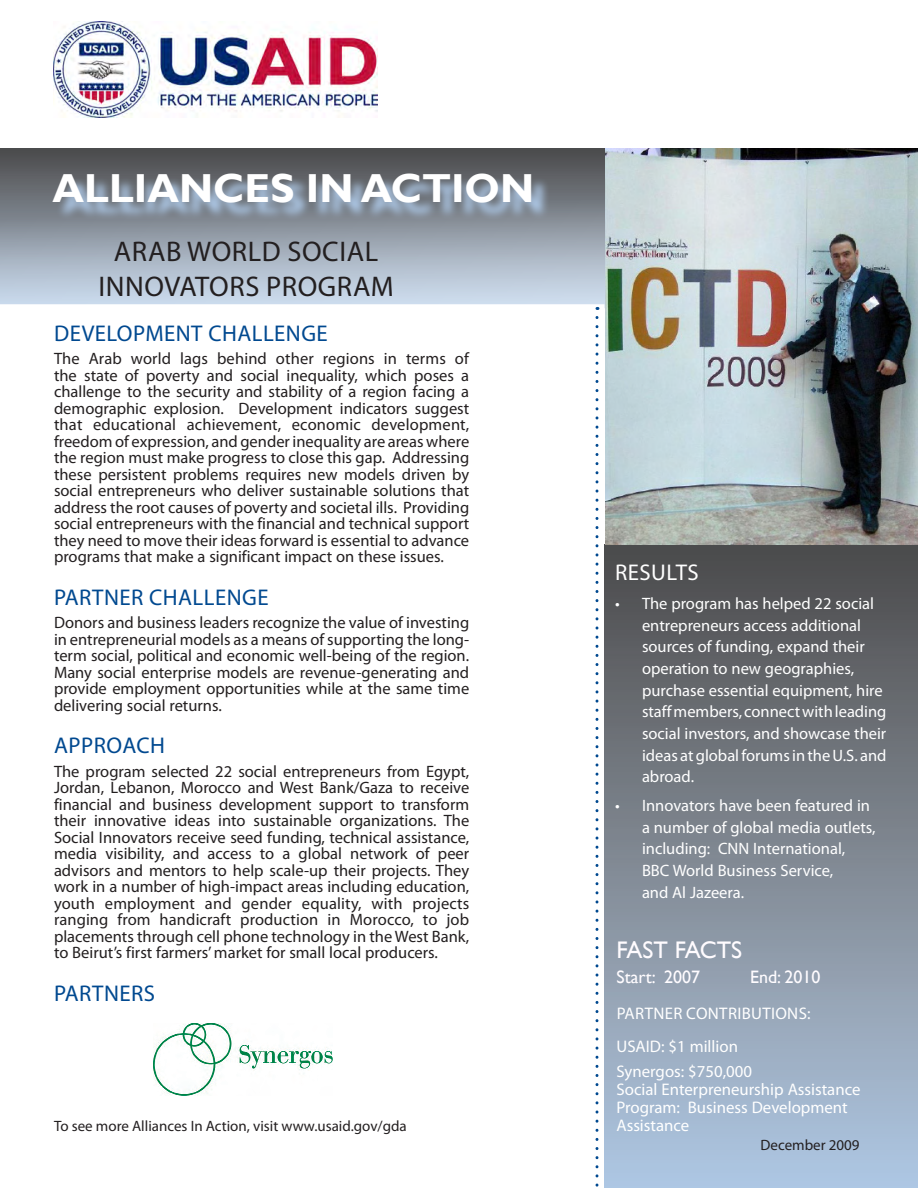
<style>
.page{position:relative;width:918px;height:1188px;background:#fff}
.page>*{position:absolute;margin:0;border:0;box-sizing:border-box;transform-origin:0 0}
.t1{font:700 40.5px "Gill Sans";color:#fff}
.t2{font:28.5px "Myriad Pro";letter-spacing:.02em;color:#231f20}
.t3{font:24px "Gill Sans";color:#fffcff}
.t4{font:22.8px "Myriad Pro";letter-spacing:.02em;color:#014990}
.t5{font:22.8px "Myriad Pro";letter-spacing:.02em;color:#fff}
.t6{font:18px "Gill Sans";color:#fffcff}
.t7{font:16.8px/18px "Myriad Pro";color:#fff}
.t8{font:16.8px "Myriad Pro";letter-spacing:.02em;color:#fff}
.t9{font:16.5px/16.5px "Myriad Pro";color:#231f20;text-align:justify}
.t10{font:16.5px/21.8px "Myriad Pro";color:#fff}
.t11{font:15px "Myriad Pro";color:#231f20}
</style>
<div class="page">
<div style="left:604px;top:544px;width:314px;height:644px;background:linear-gradient(to bottom,#4d4b4a,#b2c9e3)"></div>
<svg style="left:0;top:148px;width:606px;height:160px;background:#9199a4"></svg>
<img style="left:53px;top:21px;width:325px;height:97px">
<svg style="left:55px;top:177px;width:551px;height:84px;background:#8c96a2"></svg>
<div style="left:0;top:304px;width:604px;height:6px;background:#fff"></div>
<svg style="left:596px;top:317px;width:2px;height:870px"></svg>
<img style="left:606px;top:148px;width:312px;height:396px">
<img style="left:153px;top:1024px;width:180px;height:72px">
<p class="t1" style="left:52px;top:164px;width:477px">ALLIANCES IN ACTION</p>
<p class="t2" style="left:114px;top:234px;width:35px">Arab</p>
<p class="t2" style="left:187px;top:234px;width:150px">World social</p>
<p class="t2" style="left:98px;top:269px;width:297px">inn ovators Program</p>
<p class="t4" style="left:54px;top:319px;width:124px">Development</p>
<p class="t4" style="left:208px;top:319px;width:43px">challen</p>
<p class="t4" style="left:301px;top:319px;width:25px">ge</p>
<p class="t9" style="left:54px;top:350px;width:417px">The Arab world lags behind other regions in terms of the state of poverty and social inequality, which poses a challenge to the security and stability of a region facing a demographic explosion. Development indicators suggest that educational achievement, economic development, freedom of expression, and gender inequality are areas where the region must make progress to close this gap. Addressing these persistent problems requires new models driven by social entrepreneurs who deliver sustainable solutions that address the root causes of poverty and societal ills. Providing social entrepreneurs with the financial and technical support they need to move their ideas forward is essential to advance programs that make a significant impact on these issues.</p>
<p class="t4" style="left:54px;top:583px;width:25px">Partner</p>
<p class="t4" style="left:149px;top:583px;width:43px">challen</p>
<p class="t4" style="left:242px;top:583px;width:25px">ge</p>
<p class="t9" style="left:54px;top:614px;width:417px">Donors and business leaders recognize the value of investing in entrepreneurial models as a means of supporting the long&shy;term social, political and economic well-being of the region.<br>Many social enterprise models are revenue-generating and provide employment opportunities while at the same time delivering social returns.</p>
<p class="t4" style="left:54px;top:732px;width:14px">appr</p>
<p class="t4" style="left:107px;top:732px;width:60px">oac h</p>
<p class="t9" style="left:54px;top:763px;width:417px">The program selected 22 social entrepreneurs from Egypt, Jordan, Lebanon, Morocco and West Bank/Gaza to receive financial and business development support to transform their innovative ideas into sustainable organizations. The Social Innovators receive seed funding, technical assistance, media visibility, and access to a global network of peer advisors and mentors to help scale-up their projects. They work in a number of high-impact areas including education, youth employment and gender equality, with projects ranging from handicraft production in Morocco, to job placements through cell phone technology in the West Bank, to Beirut’s first farmers’ market for small local producers.</p>
<p class="t4" style="left:54px;top:979px;width:14px">partners</p>
<p class="t11" style="left:54px;top:1117px;width:354px">To see more Alliances In Action, visit www.usaid.gov/gda</p>
<p class="t5" style="left:615px;top:559px;width:85px">RESULTS</p>
<p class="t10" style="left:642px;top:592px;width:246px;text-indent:-27px">• The program has helped 22 social entrepreneurs access additional sources of funding, expand their operation to new geographies, purchase essential equipment, hire staff members, connect with leading social investors, and showcase their ideas at global forums in the U.S. and abroad.</p>
<p class="t10" style="left:642px;top:794px;width:235px;text-indent:-27px">• Innovators have been featured in a number of global media outlets, including: CNN International,<br>BBC World Business Service,<br>and Al Jazeera.</p>
<p class="t3" style="left:616px;top:936px;width:127px">FAST FACTS</p>
<p class="t6" style="left:616px;top:966px;width:85px">Start: 2007</p>
<p class="t6" style="left:750px;top:966px;width:72px">End: 2010</p>
<p class="t8" style="left:617px;top:1003px;width:195px">PARTNER CONTRIBUTIONS:</p>
<p class="t7" style="left:616px;top:1037px;width:123px">USAID: $1 million</p>
<p class="t7" style="left:616px;top:1062px;width:246px">Synergos: $750,000<br>Social Enterpreneurship Assistance<br>Program: Business Development<br>Assistance</p>
<p class="t11" style="left:760px;top:1136px;width:101px">December 2009</p>
</div>
